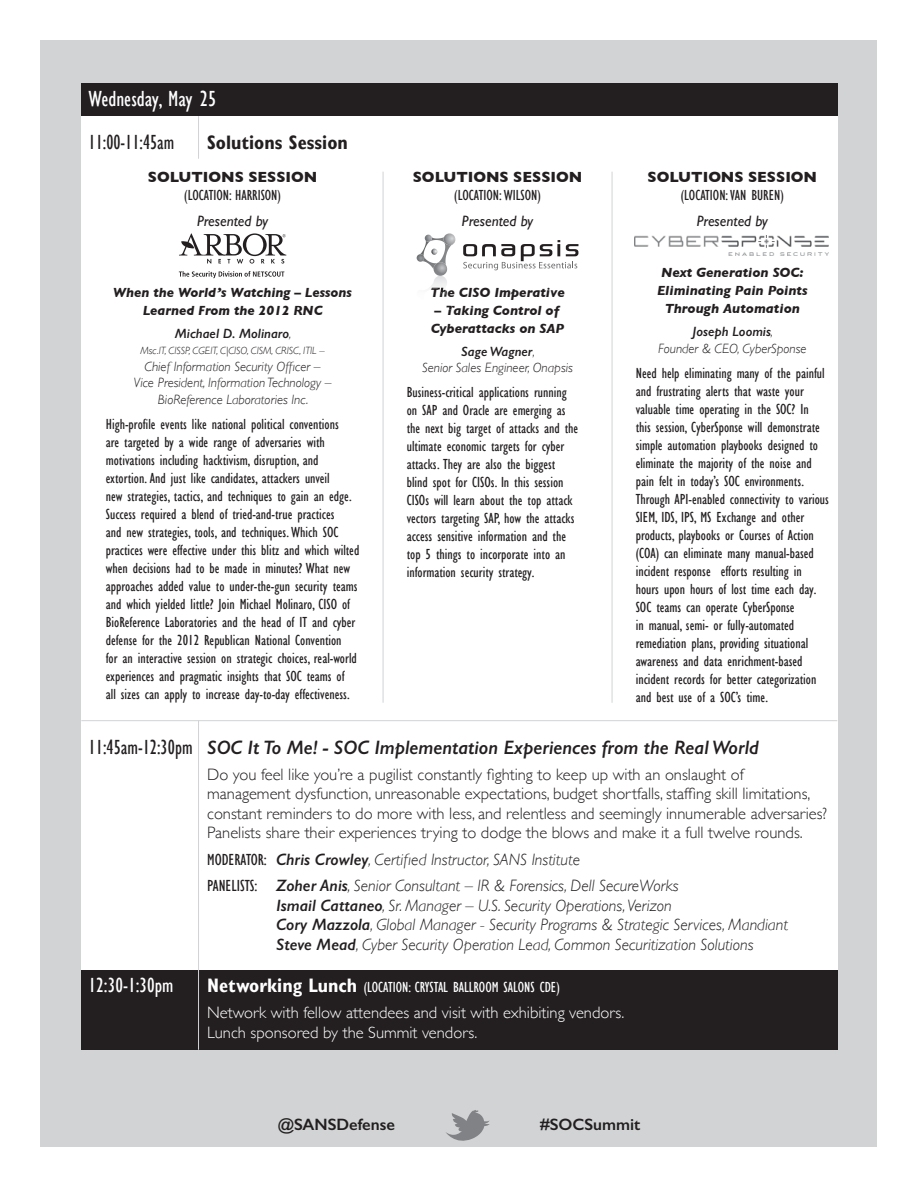
<style>
.page{position:relative;width:918px;height:1188px;background:#fff}
.page>*{position:absolute;margin:0;border:0;box-sizing:border-box;transform-origin:0 0}
.t1{font:condensed 22.5px "Gill Sans";color:#fff}
.t2{font:condensed 21px "Gill Sans";color:#231f20;scale:.93 1}
.t3{font:condensed 21px "Gill Sans";color:#fff}
.t4{font:italic 600 19.5px "Gill Sans";color:#231f20}
.t5{font:700 condensed 19.5px "Gill Sans";color:#231f20}
.t6{font:300 16.5px/19.5px "Gill Sans";color:#231f20}
.t7{font:italic 300 16.5px/19.5px "Gill Sans";color:#231f20}
.t8{font:300 16.5px/19.5px "Gill Sans";color:#fff}
.t9{font:600 16.5px "Gill Sans";color:#231f20}
.t10{font:condensed 15px/18px "Gill Sans";color:#231f20}
.t11{font:condensed 15px "Gill Sans";color:#fff}
.t12{font:700 15px "Gill Sans";color:#231f20}
.t13{font:italic 15px "Gill Sans";color:#231f20}
.t14{font:italic 300 13.5px/16.5px "Gill Sans";color:#231f20;text-align:center}
.t15{font:italic 700 13.5px/18px "Gill Sans";color:#231f20;text-align:center}
.t16{font:italic 600 13.5px "Gill Sans";color:#231f20}
.t17{font:italic 300 10.5px "Gill Sans";color:#231f20}
.s1{font-weight:300}
.s2{font-weight:600}
.s3{font-weight:400;font-style:normal;font-stretch:condensed;font-size:21px}
.s4{font-weight:400;font-style:normal;font-stretch:condensed}
.s5{font-weight:700;font-size:19.5px}
</style>
<div class="page">
<div style="left:40px;top:40px;width:838px;height:1108px;background:#d1d3d4"></div>
<div style="left:81px;top:94px;width:756px;height:876px;background:#fff"></div>
<div style="left:81px;top:83px;width:756px;height:33px;background:#231f20"></div>
<div style="left:81px;top:970px;width:756px;height:80px;background:#231f20"></div>
<hr style="left:198px;top:720px;width:1px;height:330px;background:#d1d3d4">
<hr style="left:198px;top:116px;width:1px;height:43px;background:#d1d3d4">
<svg style="left:446px;top:1110px;width:44px;height:31px"></svg>
<hr style="left:383px;top:172px;width:1px;height:531px;background:#d1d3d4">
<hr style="left:612px;top:172px;width:1px;height:531px;background:#d1d3d4">
<svg style="left:179px;top:233px;width:107px;height:31px"></svg>
<svg style="left:179px;top:271px;width:105px;height:7px"></svg>
<img style="left:430px;top:276px;width:17px;height:12px">
<img style="left:431px;top:287px;width:16px;height:10px">
<svg style="left:446px;top:305px;width:9px;height:5px"></svg>
<svg style="left:417px;top:233px;width:38px;height:38px"></svg>
<img style="left:434px;top:262px;width:13px;height:14px">
<svg style="left:463px;top:240px;width:115px;height:30px"></svg>
<img style="left:635px;top:236px;width:194px;height:20px">
<hr style="left:81px;top:720px;width:756px;height:1px;background:#d1d3d4">
<h1 class="t1" style="left:89px;top:87px;width:129px">Wednesday, May 25</h1>
<h2 class="t2" style="left:89px;top:131px;width:93px">11:00-11:45am</h2>
<h3 class="t5" style="left:207px;top:131px;width:142px">Solutions Session</h3>
<p class="t12" style="left:148px;top:165px;width:171px">SOLUTIONS SESSION</p>
<p class="t10" style="left:184px;top:186px;width:98px">(LOCATION: HARRISON)</p>
<p class="t13" style="left:197px;top:213px;width:73px">Presented by</p>
<p class="t15" style="left:113px;top:283px;width:240px">When the World’s Watching – Lessons<br>Learned From the 2012 RNC</p>
<p class="t16" style="left:175px;top:325px;width:118px">Michael D. Molinaro<span class="s1">,</span></p>
<p class="t17" style="left:140px;top:345px;width:186px">Msc.IT, CISSP, CGEIT, C|CISO, CISM, CRISC, ITIL –</p>
<p class="t14" style="left:134px;top:358px;width:199px">Chief Information Security Officer –<br>Vice President, Information Technology –<br>BioReference Laboratories Inc.</p>
<p class="t10" style="left:106px;top:415px;width:255px">High-profile events like national political conventions<br>are targeted by a wide range of adversaries with motivations including hacktivism, disruption, and extortion. And just like candidates, attackers unveil<br>new strategies, tactics, and techniques to gain an edge.<br>Success required a blend of tried-and-true practices<br>and new strategies, tools, and techniques. Which SOC practices were effective under this blitz and which wilted when decisions had to be made in minutes? What new approaches added value to under-the-gun security teams and which yielded little? Join Michael Molinaro, CISO of BioReference Laboratories and the head of IT and cyber defense for the 2012 Republican National Convention<br>for an interactive session on strategic choices, real-world experiences and pragmatic insights that SOC teams of<br>all sizes can apply to increase day-to-day effectiveness.</p>
<p class="t12" style="left:413px;top:165px;width:171px">SOLUTIONS SESSION</p>
<p class="t10" style="left:454px;top:186px;width:88px">(LOCATION: WILSON)</p>
<p class="t13" style="left:462px;top:213px;width:73px">Presented by</p>
<p class="t15" style="left:430px;top:283px;width:136px">The CISO Imperative</p>
<p class="t15" style="left:431px;top:301px;width:135px;text-align:left">– Taking Control of<br>Cyberattacks on SAP</p>
<p class="t14" style="left:422px;top:343px;width:152px"><span class="s2">Sage Wagner</span>,<br>Senior Sales Engineer, Onapsis</p>
<p class="t10" style="left:407px;top:384px;width:173px">Business-critical applications running on SAP and Oracle are emerging as the next big target of attacks and the ultimate economic targets for cyber attacks. They are also the biggest blind spot for CISOs. In this session CISOs will learn about the top attack vectors targeting SAP, how the attacks access sensitive information and the top 5 things to incorporate into an information security strategy.</p>
<p class="t12" style="left:648px;top:165px;width:171px">SOLUTIONS SESSION</p>
<p class="t10" style="left:681px;top:186px;width:105px">(LOCATION: VAN BUREN)</p>
<p class="t13" style="left:697px;top:213px;width:73px">Presented by</p>
<p class="t15" style="left:657px;top:264px;width:152px">Next Generation SOC:<br>Eliminating Pain Points<br>Through Automation</p>
<p class="t14" style="left:658px;top:324px;width:150px"><span class="s2">Joseph Loomis</span>,<br>Founder &amp; CEO, CyberSponse</p>
<p class="t10" style="left:636px;top:364px;width:195px">Need help eliminating many of the painful and frustrating alerts that waste your valuable time operating in the SOC? In<br>this session, CyberSponse will demonstrate simple automation playbooks designed to eliminate the majority of the noise and pain felt in today’s SOC environments.<br>Through API-enabled connectivity to various SIEM, IDS, IPS, MS Exchange and other products, playbooks or Courses of Action (COA) can eliminate many manual-based incident response efforts resulting in<br>hours upon hours of lost time each day.<br>SOC teams can operate CyberSponse<br>in manual, semi- or fully-automated remediation plans, providing situational awareness and data enrichment-based incident records for better categorization and best use of a SOC’s time.</p>
<h3 class="t4" style="left:89px;top:735px;width:672px"><span class="s3">11:45am-12:30pm</span> SOC It To Me! - SOC Implementation Experiences from the Real World</h3>
<p class="t6" style="left:207px;top:764px;width:622px">Do you feel like you’re a pugilist constantly fighting to keep up with an onslaught of management dysfunction, unreasonable expectations, budget shortfalls, staffing skill limitations, constant reminders to do more with less, and relentless and seemingly innumerable adversaries?<br>Panelists share their experiences trying to dodge the blows and make it a full twelve rounds.</p>
<p class="t7" style="left:207px;top:846px;width:473px;line-height:26.2px"><span class="s4">MODERATOR:</span> <span class="s2">Chris Crowley</span>, Certified Instructor, SANS Institute<br><span class="s4">PANELISTS:</span> <span class="s2">Zoher Anis</span>, Senior Consultant – IR &amp; Forensics, Dell SecureWorks</p>
<p class="t7" style="left:276px;top:895px;width:513px"><span class="s2">Ismail Cattaneo</span>, Sr. Manager – U.S. Security Operations, Verizon<br><span class="s2">Cory Mazzola</span>, Global Manager - Security Programs &amp; Strategic Services, Mandiant<br><span class="s2">Steve Mead</span>, Cyber Security Operation Lead, Common Securitization Solutions</p>
<h2 class="t3" style="left:89px;top:974px;width:86px">12:30-1:30pm</h2>
<p class="t11" style="left:207px;top:979px;width:354px"><span class="s5">Networking Lunch</span> (LOCATION: CRYSTAL BALLROOM SALONS CDE)</p>
<p class="t8" style="left:207px;top:1003px;width:419px">Network with fellow attendees and visit with exhibiting vendors.<br>Lunch sponsored by the Summit vendors.</p>
<p class="t9" style="left:278px;top:1115px;width:119px">@SANSDefense</p>
<p class="t9" style="left:540px;top:1115px;width:102px">#SOCSummit</p>
</div>
